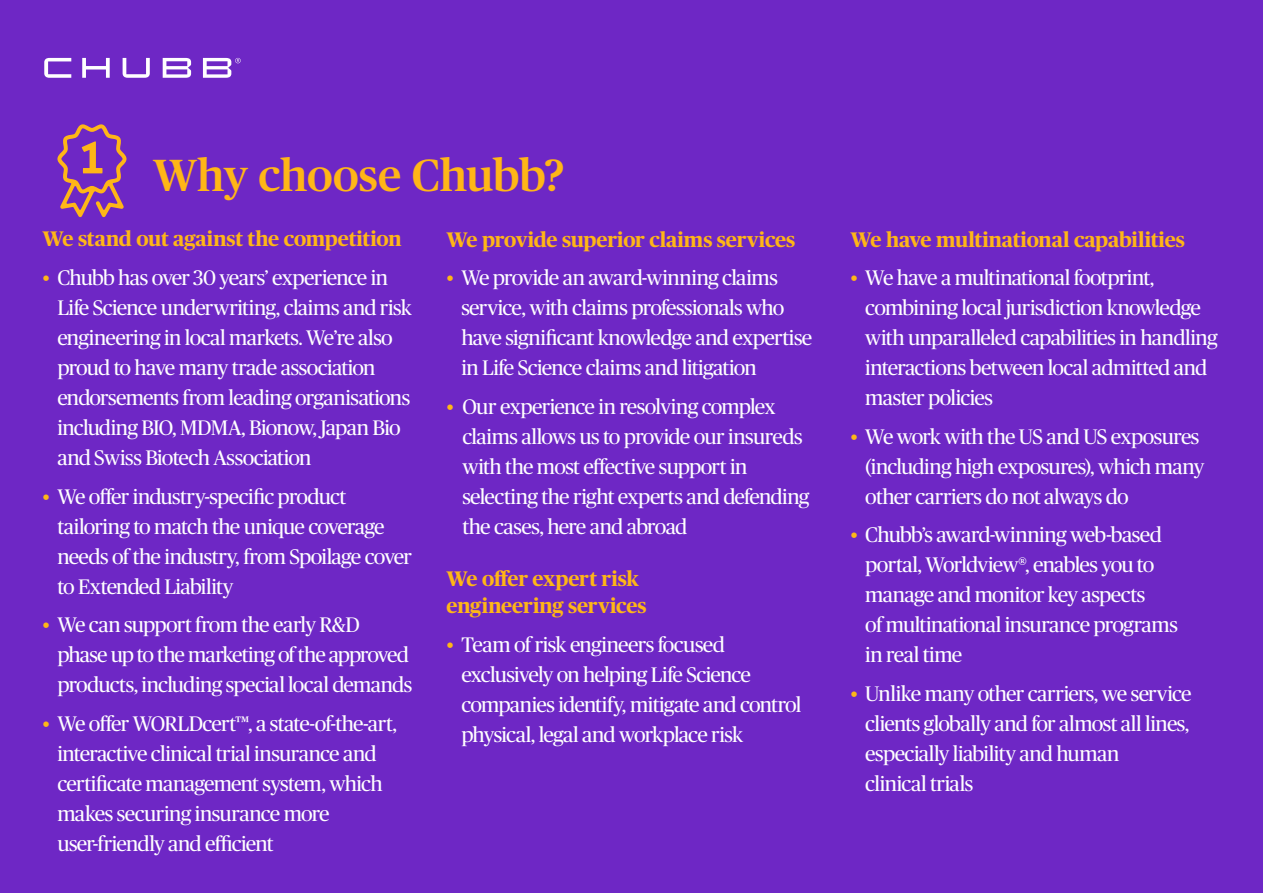
<style>
.page{position:relative;width:1263px;height:893px;background:#6e27c5}
.page>*{position:absolute;margin:0;border:0;box-sizing:border-box;transform-origin:0 0}
.t1{font:500 45px "Chubb Publico";color:#ffb617}
.t2{font:21px/30px "Chubb Publico";letter-spacing:-.03em;color:#fff}
.t3{font:700 21px/27px "Chubb Publico";letter-spacing:-.01em;color:#ffb617}
.s1{color:#ffb617}
</style>
<div class="page">
<svg style="left:57px;top:124px;width:69px;height:93px"></svg>
<svg style="left:44px;top:58px;width:197px;height:20px"></svg>
<h1 class="t1" style="left:153px;top:143px;width:413px">Why choose Chubb?</h1>
<p class="t3" style="left:43px;top:224px;width:361px">We stand out against the competition</p>
<p class="t2" style="left:57px;top:262px;width:356px;text-indent:-15px"><span class="s1">•</span> Chubb has over 30 years’ experience in Life Science underwriting, claims and risk engineering in local markets. We’re also proud to have many trade association endorsements from leading organisations including BIO, MDMA, Bionow, Japan Bio and Swiss Biotech Association</p>
<p class="t2" style="left:57px;top:480px;width:356px;text-indent:-15px"><span class="s1">•</span> We offer industry-specific product tailoring to match the unique coverage needs of the industry, from Spoilage cover to Extended Liability</p>
<p class="t2" style="left:57px;top:609px;width:357px;text-indent:-15px"><span class="s1">•</span> We can support from the early R&amp;D phase up to the marketing of the approved products, including special local demands</p>
<p class="t2" style="left:57px;top:707px;width:341px;text-indent:-15px"><span class="s1">•</span> We offer WORLDcert™, a state-of-the-art, interactive clinical trial insurance and certificate management system, which makes securing insurance more user-friendly and efficient</p>
<p class="t3" style="left:446px;top:224px;width:350px">We provide superior claims services</p>
<p class="t2" style="left:461px;top:262px;width:353px;text-indent:-15px"><span class="s1">•</span> We provide an award-winning claims service, with claims professionals who have significant knowledge and expertise in Life Science claims and litigation</p>
<p class="t2" style="left:462px;top:390px;width:349px;text-indent:-16px"><span class="s1">•</span> Our experience in resolving complex claims allows us to provide our insureds with the most effective support in selecting the right experts and defending the cases, here and abroad</p>
<p class="t3" style="left:446px;top:564px;width:201px">We offer expert risk engineering services</p>
<p class="t2" style="left:461px;top:628px;width:342px;text-indent:-15px"><span class="s1">•</span> Team of risk engineers focused exclusively on helping Life Science companies identify, mitigate and control physical, legal and workplace risk</p>
<p class="t3" style="left:850px;top:225px;width:336px">We have multinational capabilities</p>
<p class="t2" style="left:865px;top:262px;width:354px;text-indent:-15px"><span class="s1">•</span> We have a multinational footprint, combining local jurisdiction knowledge with unparalleled capabilities in handling interactions between local admitted and master policies</p>
<p class="t2" style="left:865px;top:420px;width:341px;text-indent:-15px"><span class="s1">•</span> We work with the US and US exposures (including high exposures), which many other carriers do not always do</p>
<p class="t2" style="left:865px;top:519px;width:314px;text-indent:-15px"><span class="s1">•</span> Chubb’s award-winning web-based portal, Worldview®, enables you to manage and monitor key aspects<br>of multinational insurance programs in real time</p>
<p class="t2" style="left:865px;top:677px;width:328px;text-indent:-15px"><span class="s1">•</span> Unlike many other carriers, we service clients globally and for almost all lines, especially liability and human<br>clinical trials</p>
</div>
